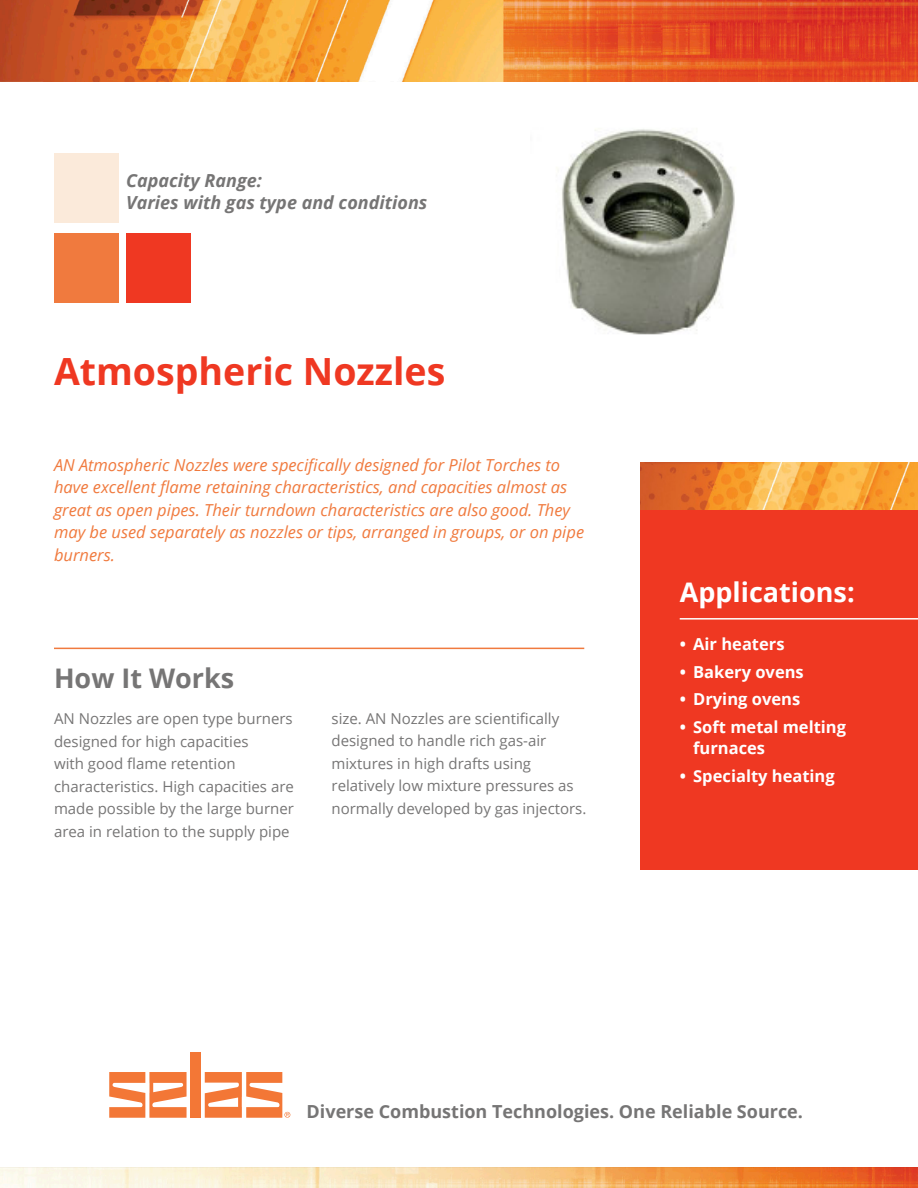
<style>
.page{position:relative;width:918px;height:1188px;background:#fff}
.page>*{position:absolute;margin:0;border:0;box-sizing:border-box;transform-origin:0 0}
.t1{font:700 37.5px "Open Sans";color:#ef3822}
.t2{font:700 27px "Open Sans";color:#fff}
.t3{font:700 27px "Open Sans";color:#767575}
.t4{font:700 18px "Open Sans";color:#767575}
.t5{font:italic 700 18px/22.5px "Open Sans";color:#767575}
.t6{font:italic 16.5px/22.5px "Open Sans";color:#f07a3e}
.t7{font:700 16.5px/21px "Open Sans";color:#fff}
.t8{font:15px/22.5px "Open Sans";color:#767575}
</style>
<div class="page">
<div style="left:641px;top:478px;width:277px;height:392px;background:#ef3822"></div>
<hr style="left:54px;top:648px;width:530px;height:1px;background:#f07a3e">
<div style="left:54px;top:233px;width:64px;height:69px;background:#f07a3e"></div>
<div style="left:126px;top:233px;width:64px;height:69px;background:#ef3822"></div>
<hr style="left:680px;top:618px;width:238px;height:2px;background:#fff">
<div style="left:54px;top:153px;width:64px;height:70px;background:#fbeada"></div>
<img style="left:0;top:0;width:918px;height:82px">
<img style="left:562px;top:129px;width:173px;height:206px">
<img style="left:641px;top:462px;width:277px;height:48px">
<svg style="left:109px;top:1072px;width:78px;height:46px"></svg>
<div style="left:190px;top:1052px;width:11px;height:66px;background:#f37736"></div>
<svg style="left:205px;top:1072px;width:85px;height:46px"></svg>
<img style="left:0;top:1167px;width:918px;height:21px">
<p class="t5" style="left:126px;top:168px;width:303px">Capacity Range:<br>Varies with gas type and conditions</p>
<p class="t1" style="left:54px;top:345px;width:393px">Atmospheric Nozzles</p>
<p class="t6" style="left:54px;top:453px;width:532px">AN Atmospheric Nozzles were specifically designed for Pilot Torches to have excellent flame retaining characteristics, and capacities almost as great as open pipes. Their turndown characteristics are also good. They may be used separately as nozzles or tips, arranged in groups, or on pipe burners.</p>
<p class="t3" style="left:54px;top:660px;width:182px">How It Works</p>
<p class="t8" style="left:54px;top:707px;width:241px">AN Nozzles are open type burners designed for high capacities<br>with good flame retention characteristics. High capacities are made possible by the large burner area in relation to the supply pipe</p>
<p class="t8" style="left:332px;top:707px;width:256px">size. AN Nozzles are scientifically designed to handle rich gas-air mixtures in high drafts using relatively low mixture pressures as normally developed by gas injectors.</p>
<p class="t2" style="left:680px;top:573px;width:176px">Applications:</p>
<p class="t7" style="left:680px;top:633px;width:106px">• Air heaters</p>
<p class="t7" style="left:680px;top:661px;width:126px">• Bakery ovens</p>
<p class="t7" style="left:680px;top:689px;width:122px">• Drying ovens</p>
<p class="t7" style="left:693px;top:716px;width:154px;text-indent:-14px">• Soft metal melting furnaces</p>
<p class="t7" style="left:680px;top:765px;width:157px">• Specialty heating</p>
<p class="t4" style="left:307px;top:1099px;width:498px">Diverse Combustion Technologies. One Reliable Source.</p>
</div>
